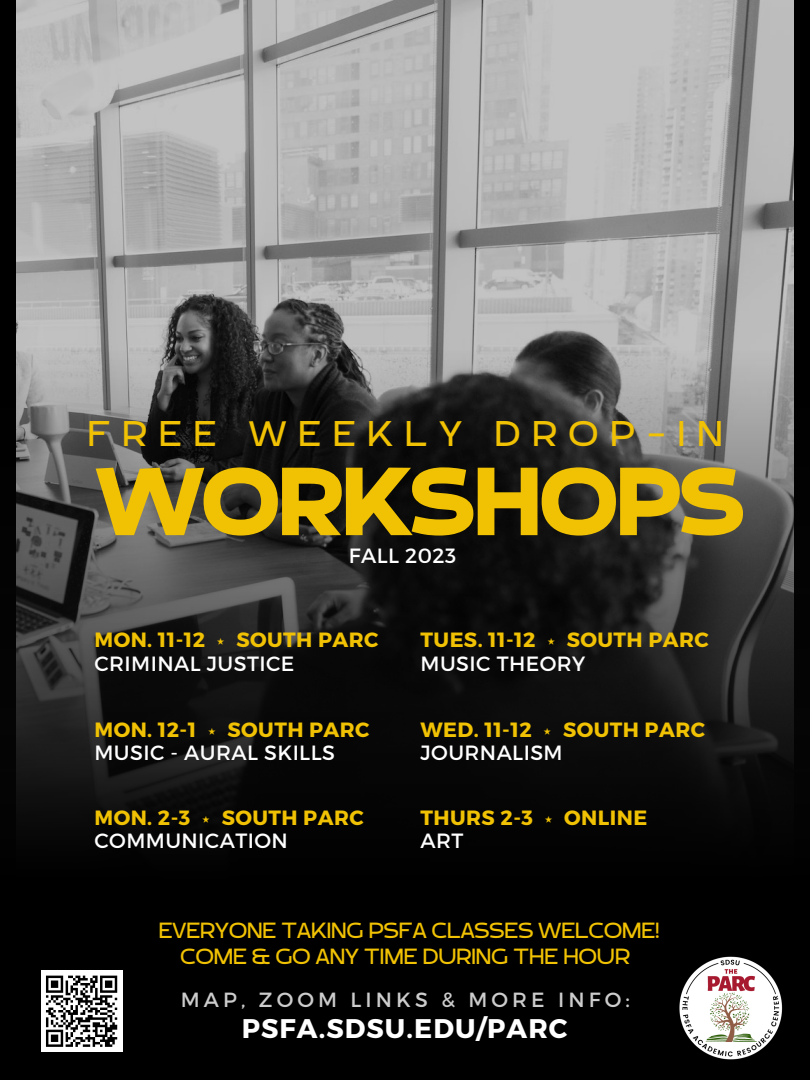
<style>
.page{position:relative;width:810px;height:1080px;background:#000}
.page>*{position:absolute;margin:0;border:0;box-sizing:border-box;transform-origin:0 0}
.t1{font:127.44px "RTL Banana Black";letter-spacing:-.025em;color:#f1c203}
.t2{font:47.12px "RTL Banana Regular";letter-spacing:.26em;color:#f1c203}
.t3{font:29px "RTL Banana Regular";color:#f1c203}
.t4{font:700 26.94px "Montserrat";letter-spacing:.04em;color:#fff}
.t5{font:700 20.62px "Montserrat";letter-spacing:.02em;color:#f1c203}
.t6{font:20.62px "Montserrat";letter-spacing:.02em;color:#fff}
.t7{font:20.5px "Montserrat";letter-spacing:.2em;color:#ccc}
.s1{font-family:"Free Sans";font-weight:400}
</style>
<div class="page">
<img style="left:16px;top:0;width:778px;height:351px">
<svg style="left:16px;top:351px;width:778px;height:243px"></svg>
<img style="left:16px;top:594px;width:778px;height:235px">
<img style="left:679px;top:956px;width:104px;height:104px">
<div style="left:41px;top:971px;width:81px;height:81px;background:#fff"></div>
<svg style="left:46px;top:975px;width:72px;height:72px"></svg>
<p class="t2" style="left:88px;top:411px;width:636px">FREE WEEKLY DROP-IN</p>
<p class="t1" style="left:96px;top:441px;width:651px">WORKSHOPS</p>
<p class="t6" style="left:349px;top:543px;width:109px">FALL 2023</p>
<p class="t5" style="left:95px;top:627px;width:285px">MON. 11-12 <span class="s1">⋆</span> SOUTH PARC</p>
<p class="t6" style="left:95px;top:650px;width:201px">CRIMINAL JUSTICE</p>
<p class="t5" style="left:421px;top:627px;width:290px">TUES. 11-12 <span class="s1">⋆</span> SOUTH PARC</p>
<p class="t6" style="left:421px;top:650px;width:166px">MUSIC THEORY</p>
<p class="t5" style="left:95px;top:716px;width:277px">MON. 12-1 <span class="s1">⋆</span> SOUTH PARC</p>
<p class="t6" style="left:95px;top:739px;width:242px">MUSIC - AURAL SKILLS</p>
<p class="t5" style="left:421px;top:716px;width:286px">WED. 11-12 <span class="s1">⋆</span> SOUTH PARC</p>
<p class="t6" style="left:421px;top:739px;width:144px">JOURNALISM</p>
<p class="t5" style="left:95px;top:804px;width:271px">MON. 2-3 <span class="s1">⋆</span> SOUTH PARC</p>
<p class="t6" style="left:95px;top:828px;width:195px">COMMUNICATION</p>
<p class="t5" style="left:421px;top:804px;width:228px">THURS 2-3 <span class="s1">⋆</span> ONLINE</p>
<p class="t6" style="left:421px;top:828px;width:44px">ART</p>
<p class="t3" style="left:159px;top:917px;width:502px">EVERYONE TAKING PSFA CLASSES WELCOME!</p>
<p class="t3" style="left:181px;top:943px;width:451px">COME &amp; GO ANY TIME DURING THE HOUR</p>
<p class="t7" style="left:181px;top:986px;width:451px">MAP, ZOOM LINKS &amp; MORE INFO:</p>
<p class="t4" style="left:242px;top:1011px;width:327px">PSFA.SDSU.EDU/PARC</p>
</div>
